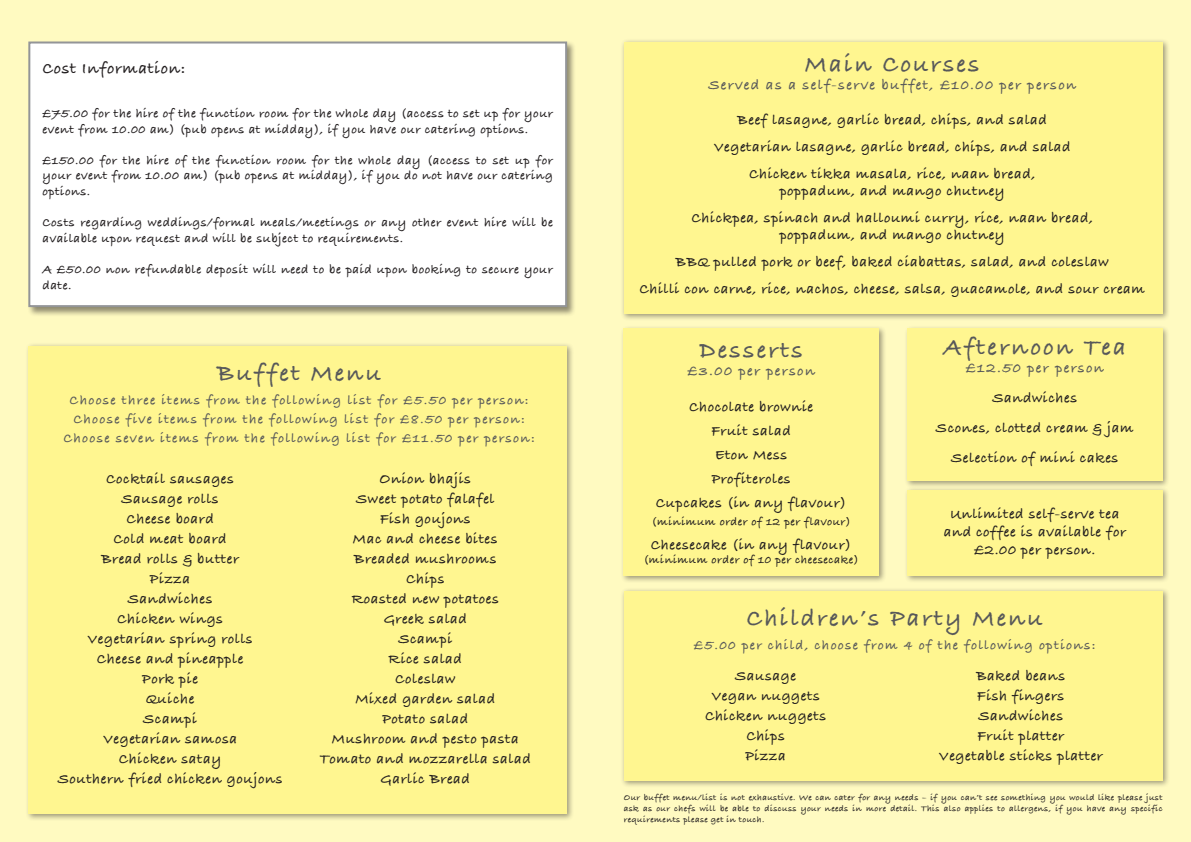
<style>
.page{position:relative;width:1191px;height:842px;background:#fffac1}
.page>*{position:absolute;margin:0;border:0;box-sizing:border-box;transform-origin:0 0}
.t1{font:700 25px "Bradley Hand ITCTT";letter-spacing:.09em;color:#57585a}
.t2{font:700 17px "Bradley Hand ITCTT";letter-spacing:.04em;color:#231f20}
.t3{font:700 15px/18px "Bradley Hand ITCTT";letter-spacing:.04em;color:#231f20;text-align:center}
.t4{font:700 15px "Bradley Hand ITCTT";letter-spacing:.09em;color:#57585a}
.t5{font:700 14px "Bradley Hand ITCTT";letter-spacing:.09em;color:#57585a}
.t6{font:700 13px/15.6px "Bradley Hand ITCTT";letter-spacing:.04em;color:#231f20}
.t7{font:700 12px "Bradley Hand ITCTT";letter-spacing:.04em;color:#231f20}
.t8{font:700 9px/10.8px "Bradley Hand ITCTT";letter-spacing:.04em;color:#231f20;text-align:justify}
</style>
<div class="page">
<div style="left:27px;top:40px;width:549px;height:277px;background:#231f20;opacity:.5"></div>
<div style="left:28px;top:42px;width:539px;height:265px;background:#fff;border:2px solid #939598"></div>
<div style="left:25px;top:343px;width:550px;height:478px;background:#231f20;opacity:.45"></div>
<div style="left:28px;top:346px;width:539px;height:468px;background:#fff690"></div>
<div style="left:620px;top:39px;width:550px;height:282px;background:#231f20;opacity:.45"></div>
<div style="left:624px;top:42px;width:538px;height:271px;background:#fff690"></div>
<div style="left:620px;top:325px;width:266px;height:258px;background:#231f20;opacity:.45"></div>
<div style="left:624px;top:328px;width:255px;height:248px;background:#fff690"></div>
<div style="left:904px;top:325px;width:266px;height:163px;background:#231f20;opacity:.45"></div>
<div style="left:907px;top:328px;width:255px;height:152px;background:#fff690"></div>
<div style="left:620px;top:588px;width:550px;height:200px;background:#231f20;opacity:.45"></div>
<div style="left:624px;top:591px;width:538px;height:189px;background:#fff690"></div>
<div style="left:904px;top:486px;width:266px;height:97px;background:#231f20;opacity:.45"></div>
<div style="left:907px;top:490px;width:255px;height:86px;background:#fff690"></div>
<p class="t2" style="left:43px;top:55px;width:144px">Cost Information:</p>
<p class="t6" style="left:43px;top:105px;width:512px">£75.00 for the hire of the function room for the whole day (access to set up for your event from 10.00 am) (pub opens at midday), if you have our catering options.</p>
<p class="t6" style="left:43px;top:152px;width:512px;text-align:justify">£150.00 for the hire of the function room for the whole day (access to set up for your event from 10.00 am) (pub opens at midday), if you do not have our catering options.</p>
<p class="t6" style="left:43px;top:214px;width:512px">Costs regarding weddings/formal meals/meetings or any other event hire will be available upon request and will be subject to requirements.</p>
<p class="t6" style="left:43px;top:261px;width:512px">A £50.00 non refundable deposit will need to be paid upon booking to secure your date.</p>
<p class="t1" style="left:217px;top:354px;width:165px">Buffet Menu</p>
<p class="t5" style="left:70px;top:389px;width:460px">Choose three items from the following list for £5.50 per person:</p>
<p class="t5" style="left:73px;top:408px;width:453px">Choose five items from the following list for £8.50 per person:</p>
<p class="t5" style="left:64px;top:427px;width:473px">Choose seven items from the following list for £11.50 per person:</p>
<p class="t3" style="left:106px;top:469px;width:129px">Cocktail sausages</p>
<p class="t3" style="left:121px;top:489px;width:99px">Sausage rolls</p>
<p class="t3" style="left:126px;top:509px;width:89px">Cheese board</p>
<p class="t3" style="left:113px;top:529px;width:115px">Cold meat board</p>
<p class="t3" style="left:101px;top:549px;width:139px">Bread rolls &amp; butter</p>
<p class="t3" style="left:150px;top:569px;width:42px">Pizza</p>
<p class="t3" style="left:128px;top:589px;width:86px">Sandwiches</p>
<p class="t3" style="left:117px;top:609px;width:107px">Chicken wings</p>
<p class="t3" style="left:88px;top:629px;width:167px">Vegetarian spring rolls</p>
<p class="t3" style="left:97px;top:649px;width:148px">Cheese and pineapple</p>
<p class="t3" style="left:142px;top:669px;width:57px">Pork pie</p>
<p class="t3" style="left:146px;top:689px;width:50px">Quiche</p>
<p class="t3" style="left:143px;top:709px;width:55px">Scampi</p>
<p class="t3" style="left:103px;top:729px;width:136px">Vegetarian samosa</p>
<p class="t3" style="left:119px;top:749px;width:104px">Chicken satay</p>
<p class="t3" style="left:58px;top:769px;width:226px">Southern fried chicken goujons</p>
<p class="t3" style="left:379px;top:469px;width:93px">Onion bhajis</p>
<p class="t3" style="left:356px;top:489px;width:140px">Sweet potato falafel</p>
<p class="t3" style="left:380px;top:509px;width:92px">Fish goujons</p>
<p class="t3" style="left:353px;top:529px;width:146px">Mac and cheese bites</p>
<p class="t3" style="left:354px;top:549px;width:144px">Breaded mushrooms</p>
<p class="t3" style="left:406px;top:569px;width:40px">Chips</p>
<p class="t3" style="left:352px;top:589px;width:149px">Roasted new potatoes</p>
<p class="t3" style="left:384px;top:609px;width:85px">Greek salad</p>
<p class="t3" style="left:398px;top:629px;width:55px">Scampi</p>
<p class="t3" style="left:389px;top:649px;width:75px">Rice salad</p>
<p class="t3" style="left:395px;top:669px;width:62px">Coleslaw</p>
<p class="t3" style="left:355px;top:689px;width:141px">Mixed garden salad</p>
<p class="t3" style="left:382px;top:709px;width:87px">Potato salad</p>
<p class="t3" style="left:332px;top:729px;width:188px">Mushroom and pesto pasta</p>
<p class="t3" style="left:320px;top:749px;width:212px">Tomato and mozzarella salad</p>
<p class="t3" style="left:380px;top:769px;width:91px">Garlic Bread</p>
<p class="t1" style="left:805px;top:45px;width:176px">Main Courses</p>
<p class="t4" style="left:708px;top:73px;width:369px">Served as a self-serve buffet, £10.00 per person</p>
<p class="t3" style="left:737px;top:110px;width:311px">Beef lasagne, garlic bread, chips, and salad</p>
<p class="t3" style="left:714px;top:137px;width:358px">Vegetarian lasagne, garlic bread, chips, and salad</p>
<p class="t3" style="left:749px;top:164px;width:288px">Chicken tikka masala, rice, naan bread,</p>
<p class="t3" style="left:779px;top:181px;width:227px">poppadum, and mango chutney</p>
<p class="t3" style="left:691px;top:208px;width:403px">Chickpea, spinach and halloumi curry, rice, naan bread,</p>
<p class="t3" style="left:779px;top:225px;width:227px">poppadum, and mango chutney</p>
<p class="t3" style="left:676px;top:252px;width:434px">BBQ pulled pork or beef, baked ciabattas, salad, and coleslaw</p>
<p class="t3" style="left:639px;top:279px;width:507px">Chilli con carne, rice, nachos, cheese, salsa, guacamole, and sour cream</p>
<p class="t1" style="left:699px;top:331px;width:105px">Desserts</p>
<p class="t4" style="left:687px;top:360px;width:129px">£3.00 per person</p>
<p class="t3" style="left:689px;top:397px;width:126px">Chocolate brownie</p>
<p class="t3" style="left:711px;top:421px;width:81px">Fruit salad</p>
<p class="t3" style="left:715px;top:445px;width:74px">Eton Mess</p>
<p class="t3" style="left:711px;top:469px;width:81px">Profiteroles</p>
<p class="t3" style="left:656px;top:493px;width:192px">Cupcakes (in any flavour)</p>
<p class="t7" style="left:651px;top:512px;width:201px">(minimum order of 12 per flavour)</p>
<p class="t3" style="left:651px;top:535px;width:202px">Cheesecake (in any flavour)</p>
<p class="t7" style="left:643px;top:550px;width:217px">(minimum order of 10 per cheesecake)</p>
<p class="t1" style="left:943px;top:328px;width:184px">Afternoon Tea</p>
<p class="t4" style="left:965px;top:356px;width:140px">£12.50 per person</p>
<p class="t3" style="left:992px;top:388px;width:86px">Sandwiches</p>
<p class="t3" style="left:936px;top:418px;width:199px">Scones, clotted cream &amp; jam</p>
<p class="t3" style="left:951px;top:448px;width:169px">Selection of mini cakes</p>
<p class="t3" style="left:950px;top:504px;width:171px">Unlimited self-serve tea</p>
<p class="t3" style="left:943px;top:522px;width:184px">and coffee is available for £2.00 per person.</p>
<p class="t1" style="left:746px;top:599px;width:298px">Children’s Party Menu</p>
<p class="t5" style="left:694px;top:634px;width:403px">£5.00 per child, choose from 4 of the following options:</p>
<p class="t3" style="left:735px;top:666px;width:62px">Sausage</p>
<p class="t3" style="left:711px;top:686px;width:110px">Vegan nuggets</p>
<p class="t3" style="left:705px;top:706px;width:123px">Chicken nuggets</p>
<p class="t3" style="left:746px;top:726px;width:40px">Chips</p>
<p class="t3" style="left:745px;top:746px;width:42px">Pizza</p>
<p class="t3" style="left:976px;top:666px;width:90px">Baked beans</p>
<p class="t3" style="left:977px;top:686px;width:89px">Fish fingers</p>
<p class="t3" style="left:978px;top:706px;width:86px">Sandwiches</p>
<p class="t3" style="left:977px;top:726px;width:88px">Fruit platter</p>
<p class="t3" style="left:939px;top:746px;width:165px">Vegetable sticks platter</p>
<p class="t8" style="left:624px;top:792px;width:540px">Our buffet menu/list is not exhaustive. We can cater for any needs – if you can’t see something you would like please just ask as our chefs will be able to discuss your needs in more detail. This also applies to allergens, if you have any specific requirements please get in touch.</p>
</div>
